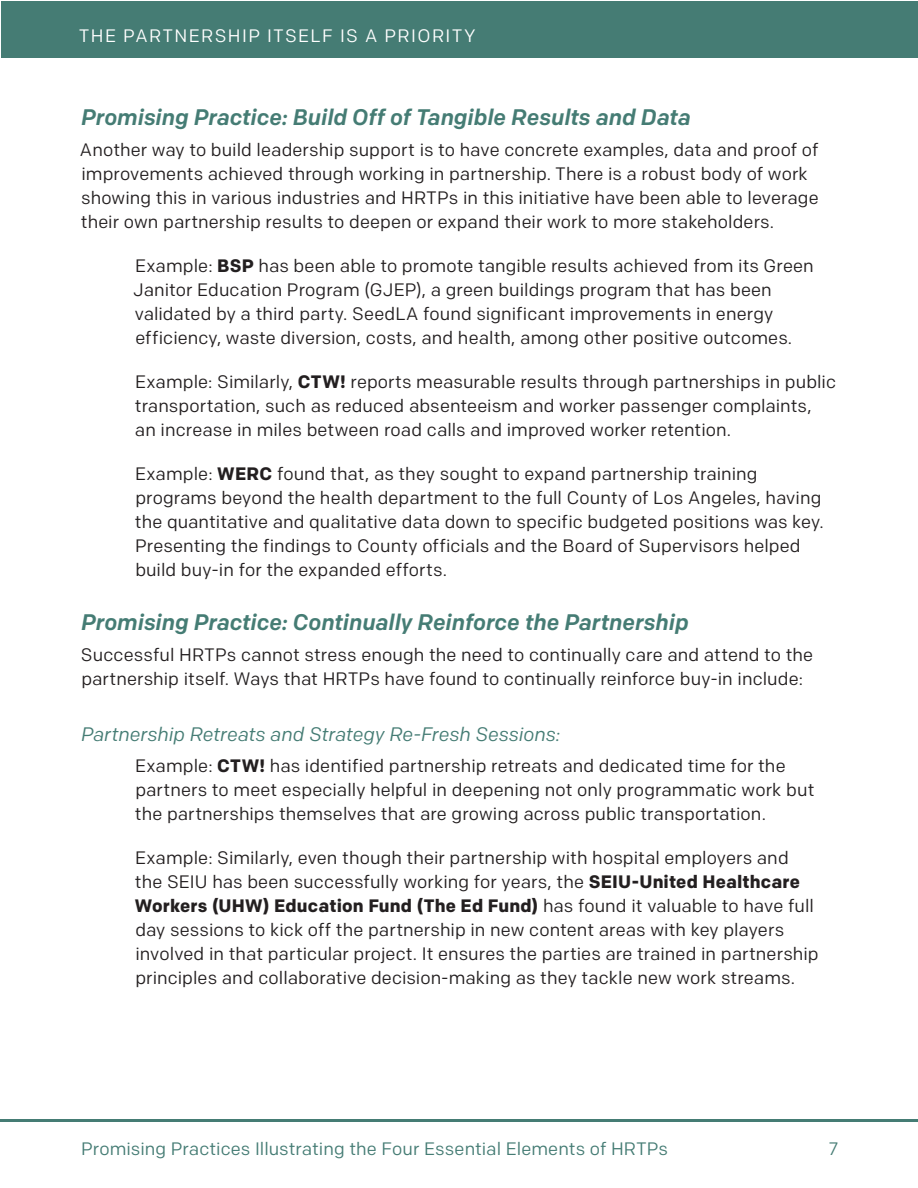
<style>
.page{position:relative;width:918px;height:1188px;background:#fff}
.page>*{position:absolute;margin:0;border:0;box-sizing:border-box;transform-origin:0 0}
.Heading_4{font:italic 500 22.5px "Colfax";letter-spacing:-.005em;color:#457c74}
.Examples{font:italic 19.5px "Colfax";letter-spacing:-.005em;color:#457c74}
.indented_normal_para{font:18px/24px "Colfax";letter-spacing:.005em;color:#231f20}
.t1{font:18px "Colfax";letter-spacing:.005em;color:#457c74}
.t2{font:18px "Colfax";letter-spacing:.08em;color:#fff}
.s1{font-weight:700}
</style>
<div class="page">
<hr style="left:0;top:1119px;width:918px;height:3px;background:#457c74">
<div style="left:1px;top:1px;width:917px;height:57px;background:#457c74"></div>
<p class="t2" style="left:79px;top:25px;width:398px">THE PARTNERSHIP ITSELF IS A PRIORITY</p>
<p class="Heading_4" style="left:81px;top:103px;width:611px">Promising Practice: Build Off of Tangible Results and Data</p>
<p class="indented_normal_para" style="left:80px;top:137px;width:740px">Another way to build leadership support is to have concrete examples, data and proof of improvements achieved through working in partnership. There is a robust body of work showing this in various industries and HRTPs in this initiative have been able to leverage their own partnership results to deepen or expand their work to more stakeholders.</p>
<p class="indented_normal_para" style="left:133px;top:253px;width:682px">Example: <span class="s1">BSP</span> has been able to promote tangible results achieved from its Green Janitor Education Program (GJEP), a green buildings program that has been validated by a third party. SeedLA found significant improvements in energy efficiency, waste diversion, costs, and health, among other positive outcomes.</p>
<p class="indented_normal_para" style="left:135px;top:370px;width:703px">Example: Similarly, <span class="s1">CTW!</span> reports measurable results through partnerships in public transportation, such as reduced absenteeism and worker passenger complaints, an increase in miles between road calls and improved worker retention.</p>
<p class="indented_normal_para" style="left:135px;top:462px;width:690px">Example: <span class="s1">WERC</span> found that, as they sought to expand partnership training programs beyond the health department to the full County of Los Angeles, having the quantitative and qualitative data down to specific budgeted positions was key.<br>Presenting the findings to County officials and the Board of Supervisors helped build buy-in for the expanded efforts.</p>
<p class="Heading_4" style="left:81px;top:609px;width:609px">Promising Practice: Continually Reinforce the Partnership</p>
<p class="indented_normal_para" style="left:81px;top:643px;width:734px">Successful HRTPs cannot stress enough the need to continually care and attend to the partnership itself. Ways that HRTPs have found to continually reinforce buy-in include:</p>
<p class="Examples" style="left:81px;top:723px;width:481px">Partnership Retreats and Strategy Re-Fresh Sessions:</p>
<p class="indented_normal_para" style="left:135px;top:754px;width:681px">Example: <span class="s1">CTW!</span> has identified partnership retreats and dedicated time for the partners to meet especially helpful in deepening not only programmatic work but the partnerships themselves that are growing across public transportation.</p>
<p class="indented_normal_para" style="left:135px;top:846px;width:685px">Example: Similarly, even though their partnership with hospital employers and the SEIU has been successfully working for years, the <span class="s1">SEIU-United Healthcare Workers (UHW) Education Fund (The Ed Fund)</span> has found it valuable to have full day sessions to kick off the partnership in new content areas with key players involved in that particular project. It ensures the parties are trained in partnership principles and collaborative decision-making as they tackle new work streams.</p>
<p class="t1" style="left:81px;top:1138px;width:588px">Promising Practices Illustrating the Four Essential Elements of HRTPs</p>
<p class="t1" style="left:828px;top:1138px;width:12px">7</p>
</div>
